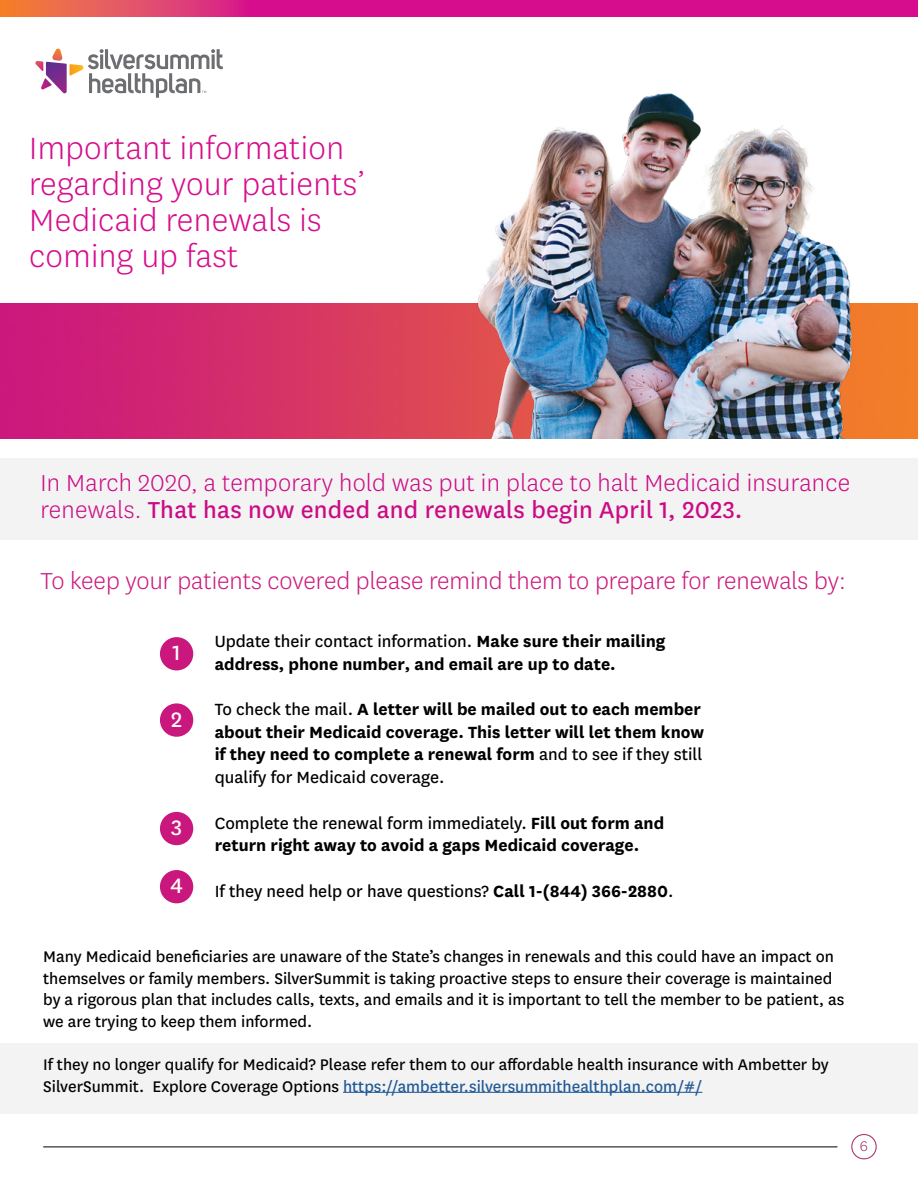
<style>
.page{position:relative;width:918px;height:1188px;background:#fff}
.page>*{position:absolute;margin:0;border:0;box-sizing:border-box;transform-origin:0 0}
.Front_Page_Header{font:300 36px/36px "Centene Sans";letter-spacing:.01em;color:#d60c8c}
.Front_Page_Header-2{font:300 27px/27px "Centene Sans";letter-spacing:.01em;color:#d60c8c}
.t1{font:300 27px "Centene Sans";color:#cb187d}
.t2{font:24.45px "Centene Sans";color:#fff}
.t3{font:700 18.9px/22.6px "Centene Sans";color:#000}
.t4{font:18.9px "Centene Sans";color:#000}
.t5{font:18px/21.6px "Centene Sans";color:#000}
.t6{font:300 16.5px "Centene Sans";color:#a72f6c}
.s1{font-weight:400}
.s2{font-weight:700}
.s3{color:#215e9e}
</style>
<div class="page">
<div style="left:851px;top:1134px;width:26px;height:25px;border:1px solid #a72f6c;border-radius:50%"></div>
<hr style="left:43px;top:1147px;width:794px;height:1px;background:#000">
<svg style="left:35px;top:49px;width:188px;height:49px"></svg>
<svg style="left:0;top:0;width:437px;height:17px;background:#de3574"></svg>
<img style="left:0;top:304px;width:437px;height:135px">
<img style="left:437px;top:0;width:481px;height:439px">
<div style="left:160px;top:637px;width:33px;height:33px;background:#ca177d;border-radius:50%"></div>
<div style="left:160px;top:703px;width:33px;height:34px;background:#ca177d;border-radius:50%"></div>
<div style="left:160px;top:812px;width:33px;height:33px;background:#ca177d;border-radius:50%"></div>
<div style="left:160px;top:870px;width:33px;height:33px;background:#ca177d;border-radius:50%"></div>
<div style="left:0;top:458px;width:918px;height:82px;background:#f3f3f3"></div>
<div style="left:0;top:1043px;width:918px;height:70px;background:#f3f3f3"></div>
<p class="Front_Page_Header" style="left:29px;top:128px;width:338px">Important information regarding your patients’<br>Medicaid renewals is coming up fast</p>
<p class="Front_Page_Header-2" style="left:40px;top:468px;width:811px">In March 2020, a temporary hold was put in place to halt Medicaid insurance renewals. <span class="s1">That has now ended and renewals begin April 1, 2023.</span></p>
<p class="t1" style="left:40px;top:564px;width:807px">To keep your patients covered please remind them to prepare for renewals by:</p>
<p class="t2" style="left:173px;top:637px;width:10px">1</p>
<p class="t2" style="left:171px;top:703px;width:13px">2</p>
<p class="t2" style="left:171px;top:811px;width:12px">3</p>
<p class="t2" style="left:170px;top:869px;width:14px">4</p>
<p class="t3" style="left:215px;top:628px;width:452px"><span class="s1">Update their contact information.</span> Make sure their mailing address, phone number, and email are up to date.</p>
<p class="t3" style="left:215px;top:696px;width:491px"><span class="s1">To check the mail.</span> A letter will be mailed out to each member about their Medicaid coverage. This letter will let them know if they need to complete a renewal form <span class="s1">and to see if they still qualify for Medicaid coverage.</span></p>
<p class="t3" style="left:215px;top:810px;width:451px"><span class="s1">Complete the renewal form immediately.</span> Fill out form and return right away to avoid a gaps Medicaid coverage.</p>
<p class="t4" style="left:215px;top:878px;width:460px">If they need help or have questions? <span class="s2">Call 1-(844) 366-2880</span>.</p>
<p class="t5" style="left:43px;top:945px;width:803px">Many Medicaid beneficiaries are unaware of the State’s changes in renewals and this could have an impact on themselves or family members. SilverSummit is taking proactive steps to ensure their coverage is maintained by a rigorous plan that includes calls, texts, and emails and it is important to tell the member to be patient, as we are trying to keep them informed.</p>
<p class="t5" style="left:43px;top:1053px;width:787px">If they no longer qualify for Medicaid? Please refer them to our affordable health insurance with Ambetter by<br>SilverSummit. Explore Coverage Options <span class="s3">https://ambetter.silversummithealthplan.com/#/</span></p>
<p class="t6" style="left:860px;top:1136px;width:10px">6</p>
</div>
